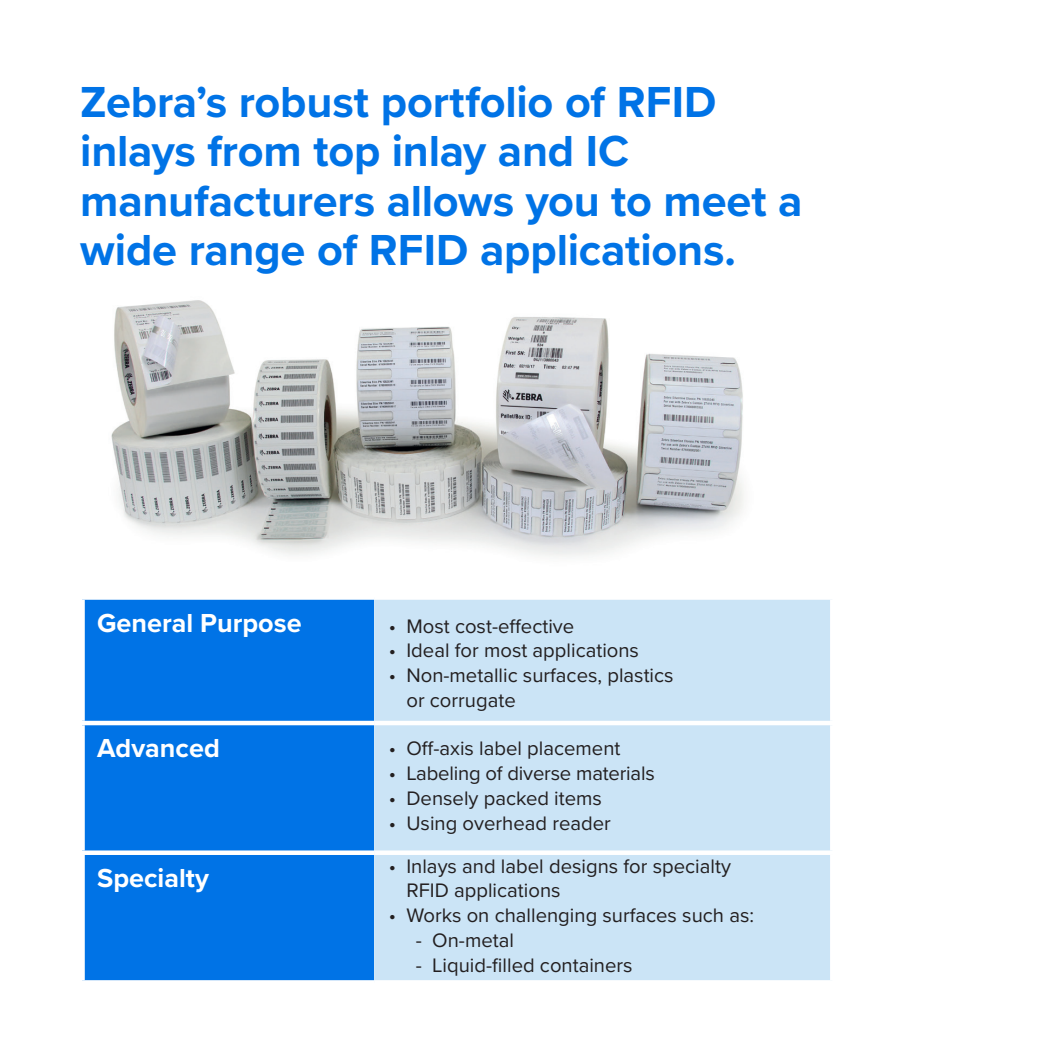
<style>
.page{position:relative;width:1057px;height:1057px;background:#fff}
.page>*{position:absolute;margin:0;border:0;box-sizing:border-box;transform-origin:0 0}
.Heading{font:700 45px/49.5px "Proxima Nova";letter-spacing:-.005em;color:#0073e6}
.t1{font:700 27px "Proxima Nova";color:#fff}
.t2{font:20.25px/24.8px "Proxima Nova";color:#231f20}
</style>
<div class="page">
<div style="left:82px;top:597px;width:292px;height:126px;background:#0073e6"></div>
<div style="left:374px;top:599px;width:455px;height:380px;background:#cbe4f6"></div>
<div style="left:82px;top:723px;width:292px;height:129px;background:#0073e6"></div>
<div style="left:82px;top:852px;width:292px;height:130px;background:#0073e6"></div>
<div style="left:80px;top:720px;width:294px;height:5px;background:#fff"></div>
<div style="left:374px;top:720px;width:460px;height:5px;background:#fff"></div>
<svg style="left:82px;top:850px;width:292px;height:4px"></svg>
<svg style="left:374px;top:850px;width:458px;height:4px"></svg>
<hr style="left:80px;top:595px;width:294px;height:4px;background:#fff">
<div style="left:80px;top:599px;width:5px;height:121px;background:#fff"></div>
<div style="left:80px;top:725px;width:5px;height:125px;background:#fff"></div>
<div style="left:80px;top:854px;width:5px;height:125px;background:#fff"></div>
<svg style="left:82px;top:979px;width:292px;height:3px"></svg>
<img style="left:111px;top:300px;width:633px;height:257px">
<p class="Heading" style="left:80px;top:76px;width:723px">Zebra’s robust portfolio of RFID inlays from top inlay and IC manufacturers allows you to meet a wide range of RFID applications.</p>
<p class="t1" style="left:97px;top:602px;width:206px">General Purpose</p>
<p class="t2" style="left:388px;top:612px;width:187px">• Most cost-effective</p>
<p class="t2" style="left:388px;top:637px;width:252px">• Ideal for most applications</p>
<p class="t2" style="left:406px;top:662px;width:269px;text-indent:-18px">• Non-metallic surfaces, plastics or corrugate</p>
<p class="t1" style="left:97px;top:727px;width:124px">Advanced</p>
<p class="t2" style="left:388px;top:735px;width:233px">• Off-axis label placement</p>
<p class="t2" style="left:388px;top:760px;width:267px">• Labeling of diverse materials</p>
<p class="t2" style="left:388px;top:784px;width:215px">• Densely packed items</p>
<p class="t2" style="left:388px;top:809px;width:224px">• Using overhead reader</p>
<p class="t1" style="left:97px;top:857px;width:113px">Specialty</p>
<p class="t2" style="left:406px;top:852px;width:326px;text-indent:-18px">• Inlays and label designs for specialty<br>RFID applications</p>
<p class="t2" style="left:388px;top:902px;width:367px">• Works on challenging surfaces such as:</p>
<p class="t2" style="left:415px;top:926px;width:100px">- On-metal</p>
<p class="t2" style="left:415px;top:951px;width:218px">- Liquid-filled containers</p>
</div>
